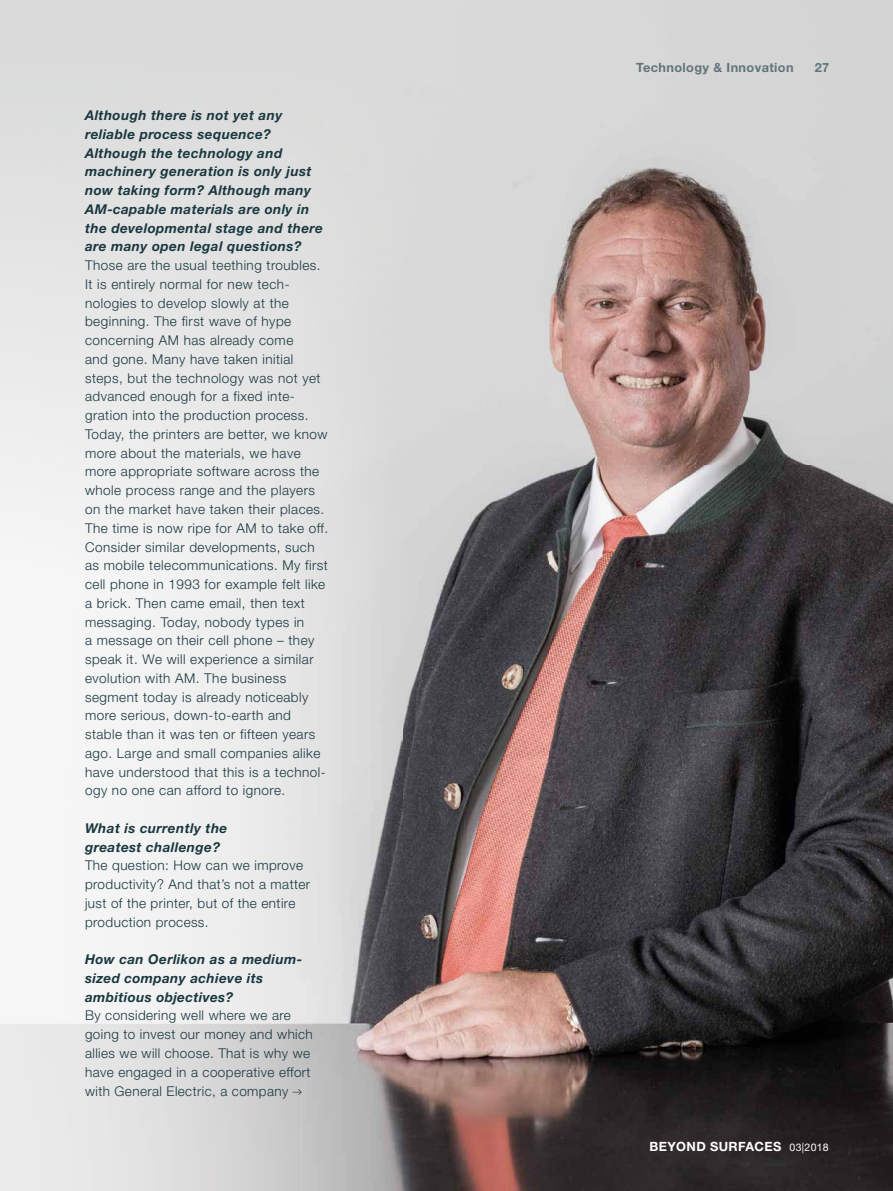
<style>
.page{position:relative;width:893px;height:1191px;background:#fff}
.page>*{position:absolute;margin:0;border:0;box-sizing:border-box;transform-origin:0 0}
.t1{font:300 13.5px/18.8px "Helvetica Neue";letter-spacing:.035em;color:#19373f}
.t2{font:italic 700 13.5px/18.8px "Helvetica Neue";letter-spacing:.03em;color:#19373f}
.t3{font:700 12.75px "Helvetica Neue";letter-spacing:.03em;color:#62737c}
.t4{font:700 12.75px "Helvetica Neue";letter-spacing:.03em;color:#fff}
.s1{font-weight:400;font-size:10.5px}
</style>
<div class="page">
<img style="left:0;top:0;width:893px;height:1191px">
<svg style="left:293px;top:1089px;width:9px;height:6px"></svg>
<p class="t2" style="left:85px;top:106px;width:239px">Although there is not yet any reliable process sequence?<br>Although the technology and machinery generation is only just now taking form? Although many<br>AM-capable materials are only in the developmental stage and there are many open legal questions?</p>
<p class="t1" style="left:85px;top:256px;width:245px">Those are the usual teething troubles.<br>It is entirely normal for new tech&shy;nologies to develop slowly at the beginning. The first wave of hype concerning AM has already come<br>and gone. Many have taken initial steps, but the technology was not yet advanced enough for a fixed inte&shy;gration into the production process.<br>Today, the printers are better, we know more about the materials, we have more appropriate software across the whole process range and the players on the market have taken their places.<br>The time is now ripe for AM to take off.<br>Consider similar developments, such as mobile telecommunications. My first cell phone in 1993 for example felt like a brick. Then came email, then text messaging. Today, nobody types in<br>a message on their cell phone – they speak it. We will experience a similar evolution with AM. The business segment today is already noticeably more serious, down-to-earth and stable than it was ten or fifteen years ago. Large and small companies alike have understood that this is a technol&shy;ogy no one can afford to ignore.</p>
<p class="t2" style="left:85px;top:818px;width:144px">What is currently the greatest challenge?</p>
<p class="t1" style="left:85px;top:856px;width:227px">The question: How can we improve productivity? And that’s not a matter just of the printer, but of the entire production process.</p>
<p class="t2" style="left:85px;top:949px;width:219px">How can Oerlikon as a medium&shy;sized company achieve its ambitious objectives?</p>
<p class="t1" style="left:85px;top:1006px;width:229px">By considering well where we are going to invest our money and which allies we will choose. That is why we have engaged in a cooperative effort with General Electric, a company</p>
<p class="t3" style="left:636px;top:60px;width:159px">Technology &amp; Innovation</p>
<p class="t3" style="left:815px;top:60px;width:16px">27</p>
<p class="t4" style="left:649px;top:1138px;width:181px">BEYOND SURFACES <span class="s1">03|2018</span></p>
</div>
